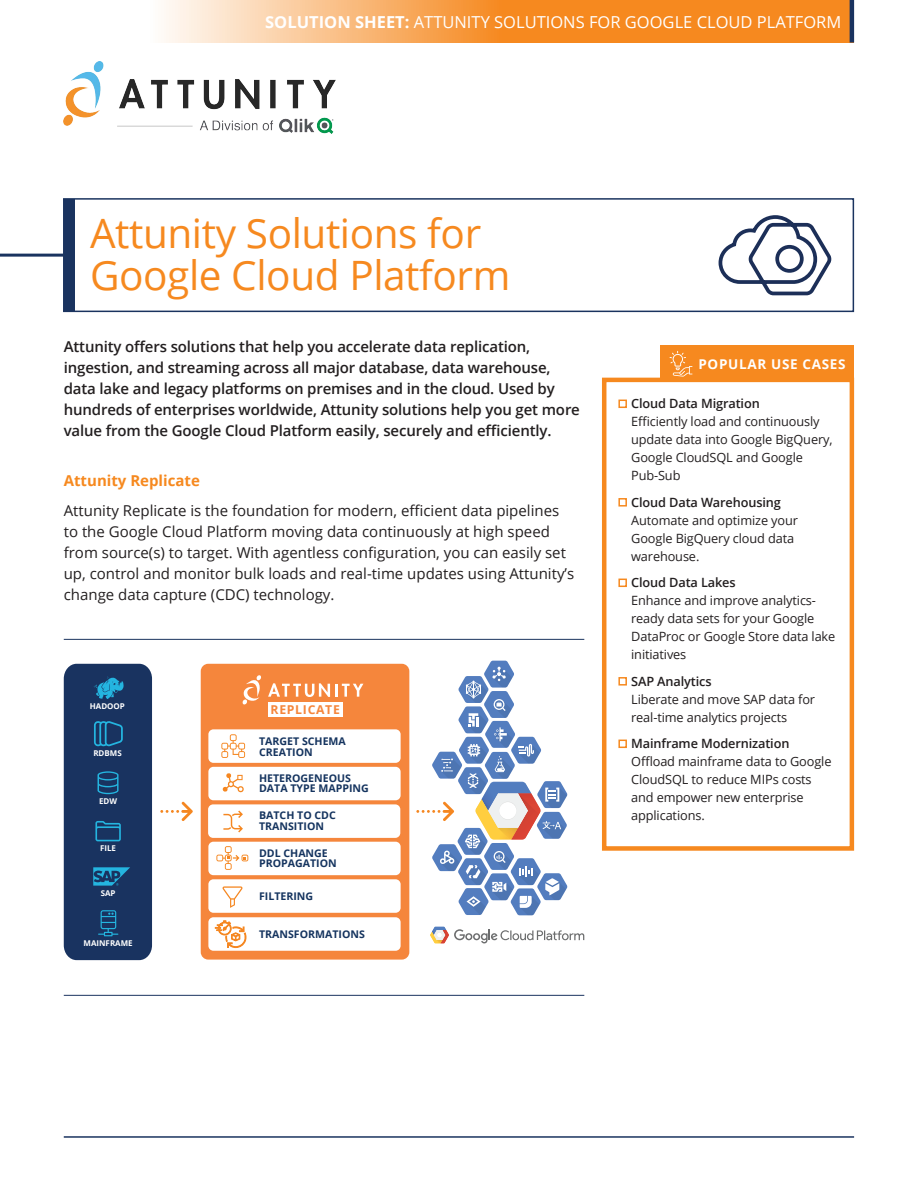
<style>
.page{position:relative;width:918px;height:1188px;background:#fff}
.page>*{position:absolute;margin:0;border:0;box-sizing:border-box;transform-origin:0 0}
.t1{font:40.5px/42px "Open Sans";letter-spacing:-.01em;color:#f6891f}
.t2{font:16.5px "Open Sans";color:#fff}
.t3{font:600 15px/21px "Open Sans";letter-spacing:-.01em;color:#231f20}
.t4{font:15px/21px "Open Sans";color:#231f20}
.t5{font:700 15px "Open Sans";color:#f6891f}
.t6{font:700 13.5px "Open Sans";letter-spacing:.05em;color:#fff}
.t7{font:12.75px/18px "Open Sans";letter-spacing:-.01em;color:#231f20}
.t8{font:700 12.15px "Open Sans";letter-spacing:.06em;color:#f5863c}
.t9{font:700 10.65px/10.6px "Open Sans";color:#15345f}
.t10{font:700 7.95px "Open Sans";color:#fff}
.s1{font-weight:700}
.s2{font-weight:600}
</style>
<div class="page">
<div style="left:63px;top:198px;width:791px;height:114px;border:2px solid #1a335f"></div>
<svg style="left:164px;top:0;width:686px;height:43px;background:#f7a554"></svg>
<hr style="left:850px;top:0;width:4px;height:43px;background:#1a335f">
<hr style="left:0;top:254px;width:73px;height:3px;background:#1a335f">
<div style="left:64px;top:199px;width:10px;height:112px;background:#1a335f"></div>
<hr style="left:64px;top:639px;width:520px;height:1px;background:#1a335f">
<hr style="left:64px;top:995px;width:520px;height:1px;background:#1a335f">
<div style="left:602px;top:378px;width:252px;height:473px;border:4px solid #f6891f"></div>
<div style="left:618px;top:400px;width:9px;height:8px;border:2px solid #f6891f"></div>
<div style="left:618px;top:498px;width:9px;height:9px;border:2px solid #f6891f"></div>
<div style="left:618px;top:579px;width:9px;height:8px;border:2px solid #f6891f"></div>
<div style="left:618px;top:677px;width:9px;height:9px;border:2px solid #f6891f"></div>
<div style="left:618px;top:740px;width:9px;height:8px;border:2px solid #f6891f"></div>
<div style="left:661px;top:345px;width:193px;height:37px;background:#f6891f"></div>
<svg style="left:670px;top:351px;width:22px;height:26px"></svg>
<div style="left:201px;top:664px;width:208px;height:296px;background:#f5863c"></div>
<div style="left:208px;top:842px;width:193px;height:33px;background:#fff;border-radius:5px"></div>
<div style="left:208px;top:729px;width:193px;height:34px;background:#fff;border-radius:5px"></div>
<div style="left:208px;top:767px;width:193px;height:33px;background:#fff;border-radius:5px"></div>
<div style="left:208px;top:804px;width:192px;height:34px;background:#fff;border-radius:5px"></div>
<div style="left:208px;top:879px;width:193px;height:34px;background:#fff;border-radius:5px"></div>
<div style="left:208px;top:917px;width:193px;height:34px;background:#fff;border-radius:5px"></div>
<svg style="left:268px;top:683px;width:95px;height:14px"></svg>
<svg style="left:242px;top:675px;width:20px;height:30px"></svg>
<div style="left:268px;top:702px;width:75px;height:15px;background:#fff"></div>
<svg style="left:221px;top:734px;width:24px;height:24px"></svg>
<svg style="left:223px;top:811px;width:20px;height:21px"></svg>
<svg style="left:215px;top:921px;width:31px;height:27px"></svg>
<svg style="left:222px;top:773px;width:22px;height:19px"></svg>
<svg style="left:222px;top:886px;width:21px;height:22px"></svg>
<svg style="left:160px;top:802px;width:33px;height:19px"></svg>
<svg style="left:216px;top:846px;width:32px;height:24px"></svg>
<svg style="left:64px;top:664px;width:88px;height:296px;background:#1a3a67"></svg>
<svg style="left:430px;top:927px;width:154px;height:17px"></svg>
<svg style="left:416px;top:661px;width:151px;height:254px"></svg>
<hr style="left:64px;top:1136px;width:790px;height:2px;background:#1a335f">
<svg style="left:718px;top:215px;width:114px;height:81px"></svg>
<img style="left:63px;top:61px;width:272px;height:72px">
<p class="t2" style="left:265px;top:10px;width:578px"><span class="s1">SOLUTION SHEET:</span> ATTUNITY SOLUTIONS FOR GOOGLE CLOUD PLATFORM</p>
<p class="t1" style="left:90px;top:211px;width:422px">Attunity Solutions for<br>Google Cloud Platform</p>
<p class="t3" style="left:64px;top:335px;width:518px">Attunity offers solutions that help you accelerate data replication, ingestion, and streaming across all major database, data warehouse, data lake and legacy platforms on premises and in the cloud. Used by hundreds of enterprises worldwide, Attunity solutions help you get more value from the Google Cloud Platform easily, securely and efficiently.</p>
<p class="t5" style="left:64px;top:470px;width:138px">Attunity Replicate</p>
<p class="t4" style="left:64px;top:499px;width:512px">Attunity Replicate is the foundation for modern, efficient data pipelines to the Google Cloud Platform moving data continuously at high speed from source(s) to target. With agentless configuration, you can easily set up, control and monitor bulk loads and real-time updates using Attunity’s change data capture (CDC) technology.</p>
<p class="t10" style="left:90px;top:700px;width:37px">HADOOP</p>
<p class="t10" style="left:93px;top:748px;width:30px">RDBMS</p>
<p class="t10" style="left:99px;top:796px;width:20px">EDW</p>
<p class="t10" style="left:100px;top:843px;width:17px">FILE</p>
<p class="t10" style="left:101px;top:887px;width:16px">SAP</p>
<p class="t10" style="left:84px;top:938px;width:51px">MAINFRAME</p>
<p class="t8" style="left:271px;top:701px;width:71px">REPLICATE</p>
<p class="t9" style="left:259px;top:736px;width:88px">TARGET SCHEMA<br>CREATION</p>
<p class="t9" style="left:259px;top:772px;width:111px">HETEROGENEOUS<br>DATA TYPE MAPPING</p>
<p class="t9" style="left:259px;top:810px;width:78px">BATCH TO CDC<br>TRANSITION</p>
<p class="t9" style="left:259px;top:847px;width:79px">DDL CHANGE<br>PROPAGATION</p>
<p class="t9" style="left:259px;top:890px;width:56px">FILTERING</p>
<p class="t9" style="left:259px;top:928px;width:107px">TRANSFORMATIONS</p>
<p class="t6" style="left:698px;top:354px;width:149px">POPULAR USE CASES</p>
<p class="t7" style="left:631px;top:394px;width:203px"><span class="s2">Cloud Data Migration<br></span>Efficiently load and continuously update data into Google BigQuery,<br>Google CloudSQL and Google<br>Pub-Sub</p>
<p class="t7" style="left:631px;top:493px;width:168px"><span class="s2">Cloud Data Warehousing<br></span>Automate and optimize your<br>Google BigQuery cloud data warehouse.</p>
<p class="t7" style="left:631px;top:573px;width:206px"><span class="s2">Cloud Data Lakes<br></span>Enhance and improve analytics&shy;ready data sets for your Google<br>DataProc or Google Store data lake initiatives</p>
<p class="t7" style="left:631px;top:672px;width:185px"><span class="s2">SAP Analytics<br></span>Liberate and move SAP data for real-time analytics projects</p>
<p class="t7" style="left:631px;top:734px;width:202px"><span class="s2">Mainframe Modernization<br></span>Offload mainframe data to Google<br>CloudSQL to reduce MIPs costs and empower new enterprise applications.</p>
</div>
